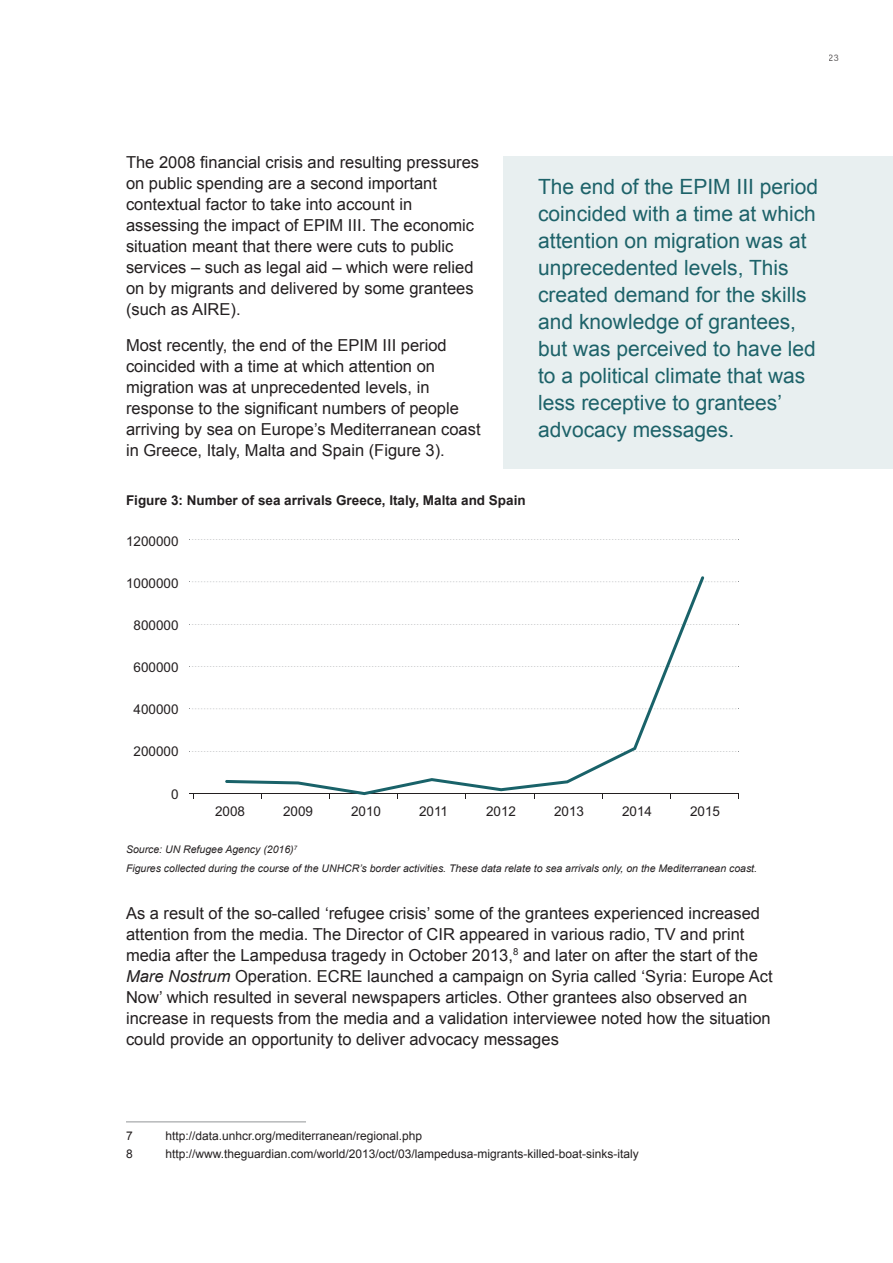
<style>
.page{position:relative;width:893px;height:1263px;background:#fff}
.page>*{position:absolute;margin:0;border:0;box-sizing:border-box;transform-origin:0 0}
.t1{font:21px/27px "Arial";color:#1d6269}
.t2{font:16.5px/21px "Arial";color:#231f20}
.t3{font:13.5px "Arial";color:#231f20}
.t4{font:700 13.5px "Arial";color:#231f20}
.t5{font:12px "Arial";color:#231f20}
.t6{font:italic 10.5px/18.6px "Arial";color:#231f20}
.t7{font:9px "Arial";color:#231f20}
.s1{font-style:italic}
</style>
<div class="page">
<div style="left:504px;top:156px;width:389px;height:312px;background:#e8eff0"></div>
<hr style="left:190px;top:793px;width:549px;height:1px;background:#231f20">
<svg style="left:192px;top:751px;width:547px;height:1px"></svg>
<svg style="left:192px;top:709px;width:544px;height:1px"></svg>
<svg style="left:192px;top:666px;width:547px;height:1px"></svg>
<svg style="left:192px;top:624px;width:547px;height:1px"></svg>
<svg style="left:192px;top:539px;width:547px;height:1px"></svg>
<svg style="left:225px;top:576px;width:479px;height:219px"></svg>
<hr style="left:126px;top:1121px;width:180px;height:1px;background:#939598">
<p class="t7" style="left:829px;top:52px;width:12px">23</p>
<p class="t2" style="left:126px;top:152px;width:355px">The 2008 financial crisis and resulting pressures on public spending are a second important contextual factor to take into account in assessing the impact of EPIM III. The economic situation meant that there were cuts to public services – such as legal aid – which were relied on by migrants and delivered by some grantees (such as AIRE).</p>
<p class="t2" style="left:126px;top:335px;width:356px">Most recently, the end of the EPIM III period coincided with a time at which attention on migration was at unprecedented levels, in response to the significant numbers of people arriving by sea on Europe’s Mediterranean coast in Greece, Italy, Malta and Spain (Figure 3).</p>
<p class="t4" style="left:126px;top:492px;width:401px">Figure 3: Number of sea arrivals Greece, Italy, Malta and Spain</p>
<p class="t3" style="left:126px;top:532px;width:54px">1200000</p>
<p class="t3" style="left:126px;top:574px;width:54px">1000000</p>
<p class="t3" style="left:134px;top:617px;width:47px">800000</p>
<p class="t3" style="left:134px;top:659px;width:47px">600000</p>
<p class="t3" style="left:134px;top:701px;width:47px">400000</p>
<p class="t3" style="left:134px;top:743px;width:47px">200000</p>
<p class="t3" style="left:171px;top:785px;width:9px">0</p>
<p class="t1" style="left:538px;top:173px;width:282px">The end of the EPIM III period coincided with a time at which attention on migration was at unprecedented levels, This created demand for the skills and knowledge of grantees, but was perceived to have led to a political climate that was less receptive to grantees’ advocacy messages.</p>
<p class="t3" style="left:215px;top:802px;width:32px">2008</p>
<p class="t3" style="left:283px;top:802px;width:32px">2009</p>
<p class="t3" style="left:351px;top:802px;width:32px">2010</p>
<p class="t3" style="left:419px;top:802px;width:31px">2011</p>
<p class="t3" style="left:486px;top:802px;width:32px">2012</p>
<p class="t3" style="left:554px;top:802px;width:32px">2013</p>
<p class="t3" style="left:622px;top:802px;width:32px">2014</p>
<p class="t3" style="left:690px;top:802px;width:32px">2015</p>
<p class="t6" style="left:126px;top:840px;width:633px">Source: UN Refugee Agency (2016)<sup>7<br></sup>Figures collected during the course of the UNHCR’s border activities. These data relate to sea arrivals only, on the Mediterranean coast.</p>
<p class="t2" style="left:126px;top:902px;width:648px">As a result of the so-called ‘refugee crisis’ some of the grantees experienced increased attention from the media. The Director of CIR appeared in various radio, TV and print media after the Lampedusa tragedy in October 2013,<sup>8</sup> and later on after the start of the <span class="s1">Mare Nostrum</span> Operation. ECRE launched a campaign on Syria called ‘Syria: Europe Act Now’ which resulted in several newspapers articles. Other grantees also observed an increase in requests from the media and a validation interviewee noted how the situation could provide an opportunity to deliver advocacy messages</p>
<p class="t5" style="left:126px;top:1128px;width:8px">7</p>
<p class="t5" style="left:165px;top:1128px;width:258px">http://data.unhcr.org/mediterranean/regional.php</p>
<p class="t5" style="left:126px;top:1146px;width:8px">8</p>
<p class="t5" style="left:165px;top:1146px;width:475px">http://www.theguardian.com/world/2013/oct/03/lampedusa-migrants-killed-boat-sinks-italy</p>
</div>
